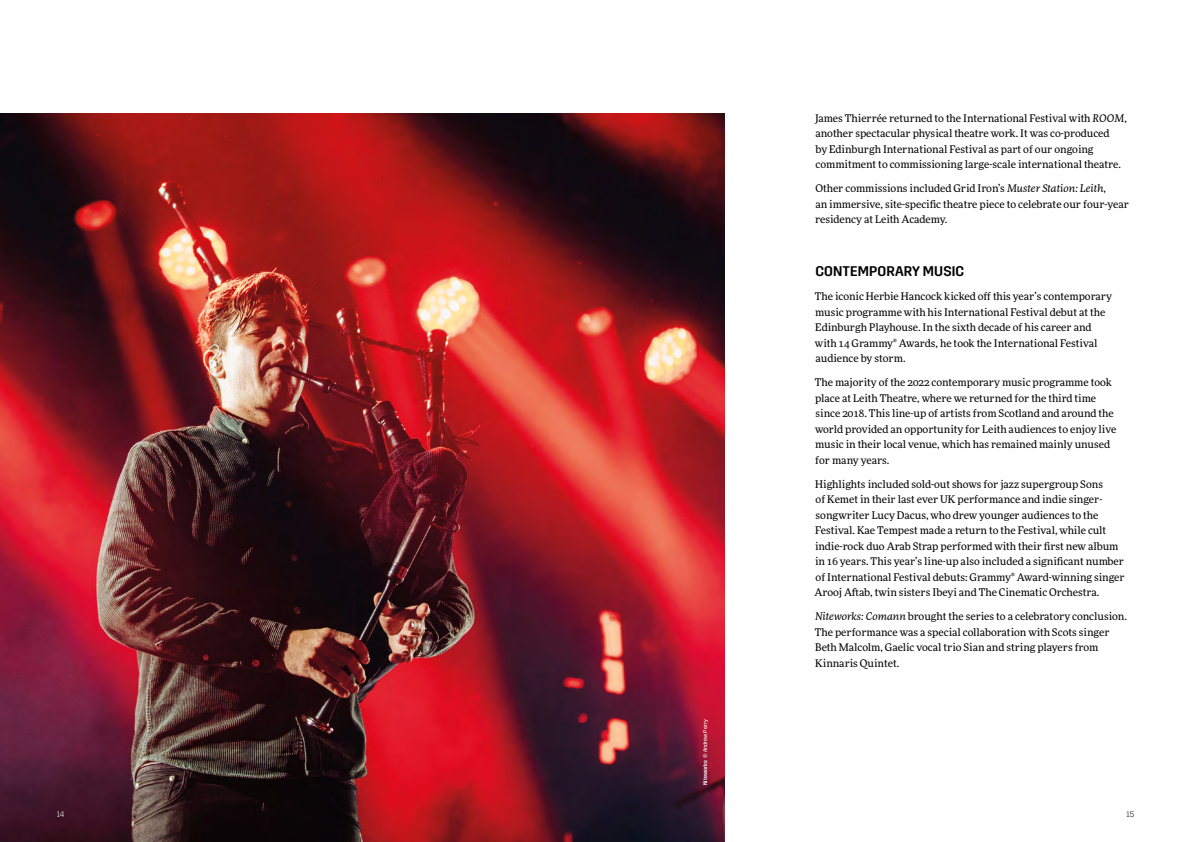
<style>
.page{position:relative;width:1191px;height:842px;background:#fff}
.page>*{position:absolute;margin:0;border:0;box-sizing:border-box;transform-origin:0 0}
.t1{font:500 14px "Trim";letter-spacing:.01em;color:#000}
.t2{font:10.5px/15.5px "More Pro";color:#000}
.t3{font:300 8px "Trim";color:#000}
.t4{font:300 8px "Trim";color:#fff}
.t5{font:5.5px "Trim";color:#fff}
.s1{font-weight:500}
.s2{font-style:italic}
</style>
<div class="page">
<img style="left:0;top:113px;width:724px;height:729px">
<p class="t4" style="left:57px;top:809px;width:9px">14</p>
<p class="t5" style="left:702px;top:785px;width:67px;rotate:-90deg"><span class="s1">Niteworks</span> © Andrew Perry</p>
<p class="t2" style="left:815px;top:110px;width:313px">James Thierrée returned to the International Festival with <span class="s2">ROOM</span>, another spectacular physical theatre work. It was co-produced<br>by Edinburgh International Festival as part of our ongoing commitment to commissioning large-scale international theatre.</p>
<p class="t2" style="left:815px;top:180px;width:315px">Other commissions included Grid Iron’s <span class="s2">Muster Station: Leith</span>,<br>an immersive, site-specific theatre piece to celebrate our four-year residency at Leith Academy.</p>
<h1 class="t1" style="left:815px;top:263px;width:150px">CONTEMPORARY MUSIC</h1>
<p class="t2" style="left:814px;top:288px;width:299px">The iconic Herbie Hancock kicked off this year’s contemporary music programme with his International Festival debut at the Edinburgh Playhouse. In the sixth decade of his career and with 14 Grammy® Awards, he took the International Festival audience by storm.</p>
<p class="t2" style="left:814px;top:374px;width:303px">The majority of the 2022 contemporary music programme took place at Leith Theatre, where we returned for the third time since 2018. This line-up of artists from Scotland and around the world provided an opportunity for Leith audiences to enjoy live music in their local venue, which has remained mainly unused for many years.</p>
<p class="t2" style="left:814px;top:476px;width:312px">Highlights included sold-out shows for jazz supergroup Sons<br>of Kemet in their last ever UK performance and indie singer&shy;songwriter Lucy Dacus, who drew younger audiences to the Festival. Kae Tempest made a return to the Festival, while cult indie-rock duo Arab Strap performed with their first new album in 16 years. This year’s line-up also included a significant number of International Festival debuts: Grammy® Award-winning singer Arooj Aftab, twin sisters Ibeyi and The Cinematic Orchestra.</p>
<p class="t2" style="left:814px;top:608px;width:314px"><span class="s2">Niteworks: Comann</span> brought the series to a celebratory conclusion.<br>The performance was a special collaboration with Scots singer Beth Malcolm, Gaelic vocal trio Sian and string players from Kinnaris Quintet.</p>
<p class="t3" style="left:1126px;top:809px;width:9px">15</p>
</div>
